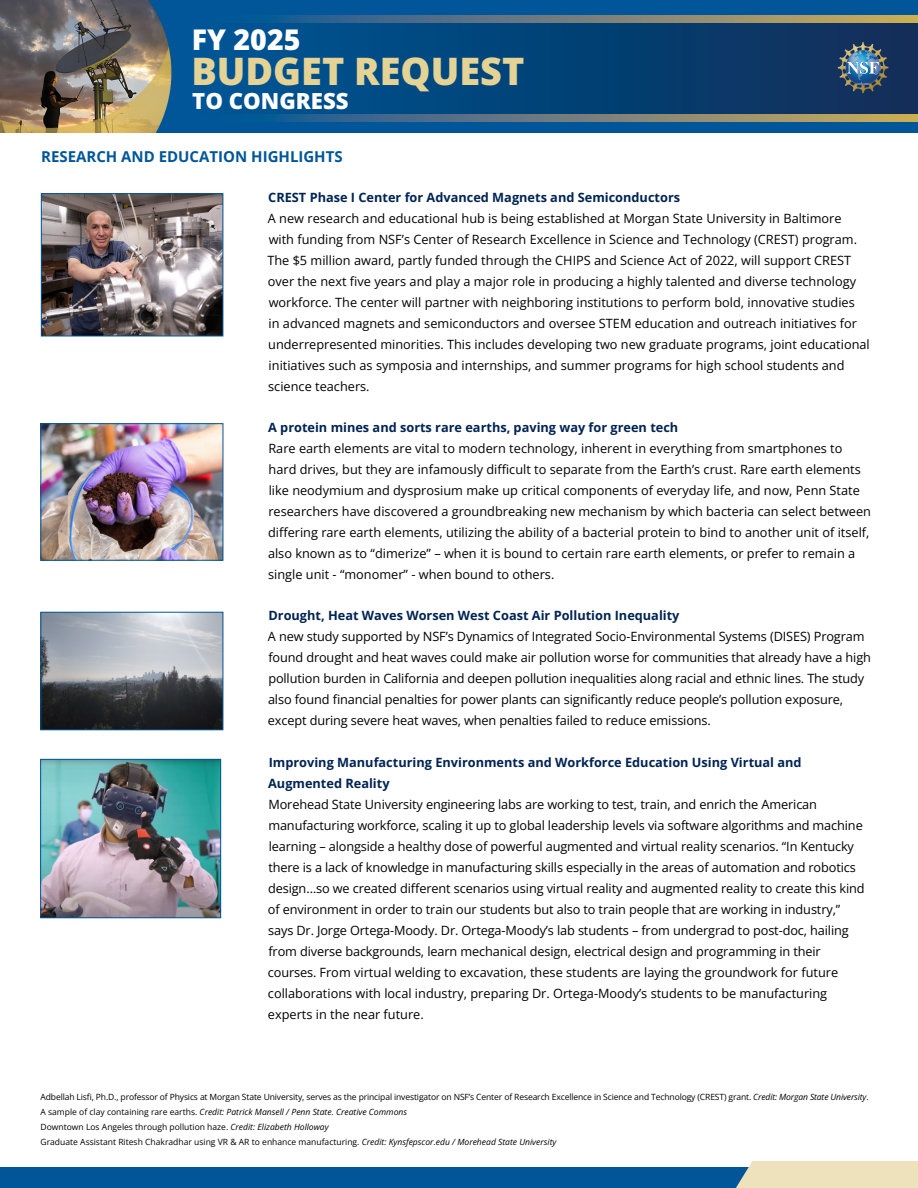
<style>
.page{position:relative;width:918px;height:1188px;background:#fff}
.page>*{position:absolute;margin:0;border:0;box-sizing:border-box;transform-origin:0 0}
.t1{font:800 37.8px "Open Sans";color:#e4d395}
.t2{font:800 28.5px "Open Sans";color:#fff}
.t3{font:800 22.2px "Open Sans";color:#fff}
.t4{font:700 15px "Open Sans";color:#005699}
.Body_list{font:12.75px/21px "Open Sans";color:#000}
.Body_list-2{font:8.55px/15px "Open Sans";letter-spacing:-.015em;color:#000}
.s1{font-weight:700;color:#002454}
.s2{font-style:italic}
</style>
<div class="page">
<div style="left:0;top:1168px;width:918px;height:20px;background:#005699"></div>
<div style="left:735px;top:1161px;width:183px;height:27px;background:#eee2bc"></div>
<img style="left:0;top:0;width:918px;height:133px">
<div style="left:187px;top:23px;width:731px;height:92px;background:linear-gradient(to right,#005696,#102d57)"></div>
<svg style="left:200px;top:15px;width:718px;height:8px;background:#6c7d7c"></svg>
<svg style="left:200px;top:115px;width:718px;height:7px;background:#6c7d7c"></svg>
<img style="left:838px;top:42px;width:50px;height:51px">
<img style="left:43px;top:425px;width:178px;height:134px">
<div style="left:41px;top:423px;width:182px;height:138px;border:1px solid #005699"></div>
<img style="left:43px;top:195px;width:178px;height:139px">
<div style="left:41px;top:193px;width:182px;height:143px;border:1px solid #005699"></div>
<img style="left:43px;top:614px;width:178px;height:114px">
<div style="left:41px;top:612px;width:182px;height:118px;border:1px solid #005699"></div>
<img style="left:42px;top:761px;width:177px;height:155px">
<div style="left:40px;top:759px;width:181px;height:159px;border:1px solid #005699"></div>
<p class="t2" style="left:192px;top:20px;width:110px">FY 2025</p>
<p class="t1" style="left:191px;top:45px;width:335px">BUDGET REQUEST</p>
<p class="t3" style="left:192px;top:86px;width:158px">TO CONGRESS</p>
<h1 class="t4" style="left:41px;top:146px;width:303px">RESEARCH AND EDUCATION HIGHLIGHTS</h1>
<p class="Body_list" style="left:267px;top:186px;width:604px"><span class="s1">CREST Phase I Center for Advanced Magnets and Semiconductors<br></span>A new research and educational hub is being established at Morgan State University in Baltimore<br>with funding from NSF’s Center of Research Excellence in Science and Technology (CREST) program.<br>The $5 million award, partly funded through the CHIPS and Science Act of 2022, will support CREST over the next five years and play a major role in producing a highly talented and diverse technology workforce. The center will partner with neighboring institutions to perform bold, innovative studies<br>in advanced magnets and semiconductors and oversee STEM education and outreach initiatives for underrepresented minorities. This includes developing two new graduate programs, joint educational initiatives such as symposia and internships, and summer programs for high school students and science teachers.</p>
<p class="Body_list" style="left:268px;top:417px;width:605px"><span class="s1">A protein mines and sorts rare earths, paving way for green tech<br></span>Rare earth elements are vital to modern technology, inherent in everything from smartphones to hard drives, but they are infamously difficult to separate from the Earth’s crust. Rare earth elements like neodymium and dysprosium make up critical components of everyday life, and now, Penn State researchers have discovered a groundbreaking new mechanism by which bacteria can select between differing rare earth elements, utilizing the ability of a bacterial protein to bind to another unit of itself, also known as to “dimerize” – when it is bound to certain rare earth elements, or prefer to remain a single unit - “monomer” - when bound to others.</p>
<p class="Body_list" style="left:268px;top:605px;width:605px"><span class="s1">Drought, Heat Waves Worsen West Coast Air Pollution Inequality<br></span>A new study supported by NSF’s Dynamics of Integrated Socio-Environmental Systems (DISES) Program found drought and heat waves could make air pollution worse for communities that already have a high pollution burden in California and deepen pollution inequalities along racial and ethnic lines. The study also found financial penalties for power plants can significantly reduce people’s pollution exposure, except during severe heat waves, when penalties failed to reduce emissions.</p>
<p class="Body_list" style="left:268px;top:751px;width:598px"><span class="s1">Improving Manufacturing Environments and Workforce Education Using Virtual and Augmented Reality<br></span>Morehead State University engineering labs are working to test, train, and enrich the American manufacturing workforce, scaling it up to global leadership levels via software algorithms and machine learning – alongside a healthy dose of powerful augmented and virtual reality scenarios. “In Kentucky there is a lack of knowledge in manufacturing skills especially in the areas of automation and robotics design…so we created different scenarios using virtual reality and augmented reality to create this kind of environment in order to train our students but also to train people that are working in industry,” says Dr. Jorge Ortega-Moody. Dr. Ortega-Moody’s lab students – from undergrad to post-doc, hailing from diverse backgrounds, learn mechanical design, electrical design and programming in their courses. From virtual welding to excavation, these students are laying the groundwork for future collaborations with local industry, preparing Dr. Ortega-Moody’s students to be manufacturing experts in the near future.</p>
<p class="Body_list-2" style="left:41px;top:1089px;width:830px">Adbellah Lisfi, Ph.D., professor of Physics at Morgan State University, serves as the principal investigator on NSF’s Center of Research Excellence in Science and Technology (CREST) grant. <span class="s2">Credit: Morgan State University</span>.<br>A sample of clay containing rare earths. <span class="s2">Credit: Patrick Mansell / Penn State. Creative Commons<br></span>Downtown Los Angeles through pollution haze. <span class="s2">Credit: Elizabeth Holloway<br></span>Graduate Assistant Ritesh Chakradhar using VR &amp; AR to enhance manufacturing. <span class="s2">Credit: Kynsfepscor.edu / Morehead State University</span></p>
</div>
